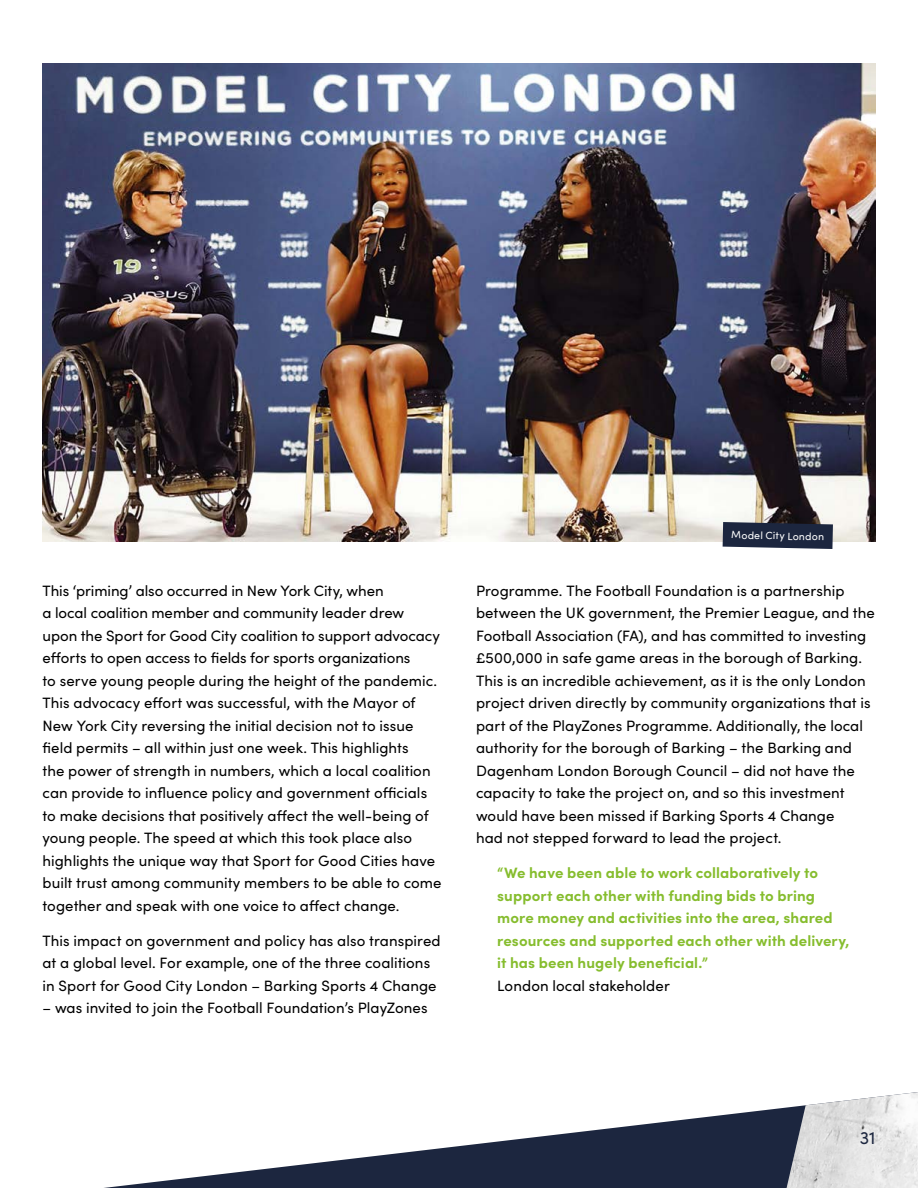
<style>
.page{position:relative;width:918px;height:1188px;background:#fff}
.page>*{position:absolute;margin:0;border:0;box-sizing:border-box;transform-origin:0 0}
.t1{font:18px "Sofia Pro";color:#1c263f}
.t2{font:15px/22.5px "Sofia Pro";letter-spacing:.005em;color:#000}
.t3{font:700 15px/22.5px "Sofia Pro";letter-spacing:.005em;color:#86bd2e}
.t4{font:10.5px "Sofia Pro";color:#fff}
</style>
<div class="page">
<svg style="left:104px;top:1107px;width:683px;height:81px"></svg>
<img style="left:787px;top:1092px;width:131px;height:96px">
<img style="left:43px;top:63px;width:832px;height:478px">
<svg style="left:723px;top:522px;width:110px;height:27px;background:#2a3349"></svg>
<p class="t2" style="left:43px;top:578px;width:401px">This ‘priming’ also occurred in New York City, when<br>a local coalition member and community leader drew upon the Sport for Good City coalition to support advocacy efforts to open access to fields for sports organizations<br>to serve young people during the height of the pandemic.<br>This advocacy effort was successful, with the Mayor of New York City reversing the initial decision not to issue field permits – all within just one week. This highlights<br>the power of strength in numbers, which a local coalition can provide to influence policy and government officials to make decisions that positively affect the well-being of young people. The speed at which this took place also highlights the unique way that Sport for Good Cities have built trust among community members to be able to come together and speak with one voice to affect change.</p>
<p class="t2" style="left:43px;top:929px;width:400px">This impact on government and policy has also transpired at a global level. For example, one of the three coalitions in Sport for Good City London – Barking Sports 4 Change</p>
<p class="t2" style="left:43px;top:996px;width:387px">– was invited to join the Football Foundation’s PlayZones</p>
<p class="t4" style="left:731px;top:527px;width:94px;rotate:1deg">Model City London</p>
<p class="t2" style="left:476px;top:578px;width:400px">Programme. The Football Foundation is a partnership between the UK government, the Premier League, and the Football Association (FA), and has committed to investing £500,000 in safe game areas in the borough of Barking.<br>This is an incredible achievement, as it is the only London project driven directly by community organizations that is part of the PlayZones Programme. Additionally, the local authority for the borough of Barking – the Barking and Dagenham London Borough Council – did not have the capacity to take the project on, and so this investment would have been missed if Barking Sports 4 Change<br>had not stepped forward to lead the project.</p>
<p class="t3" style="left:497px;top:861px;width:354px">“We have been able to work collaboratively to support each other with funding bids to bring more money and activities into the area, shared resources and supported each other with delivery, it has been hugely beneficial.”</p>
<p class="t2" style="left:497px;top:974px;width:174px">London local stakeholder</p>
<p class="t1" style="left:860px;top:1125px;width:17px">31</p>
</div>
